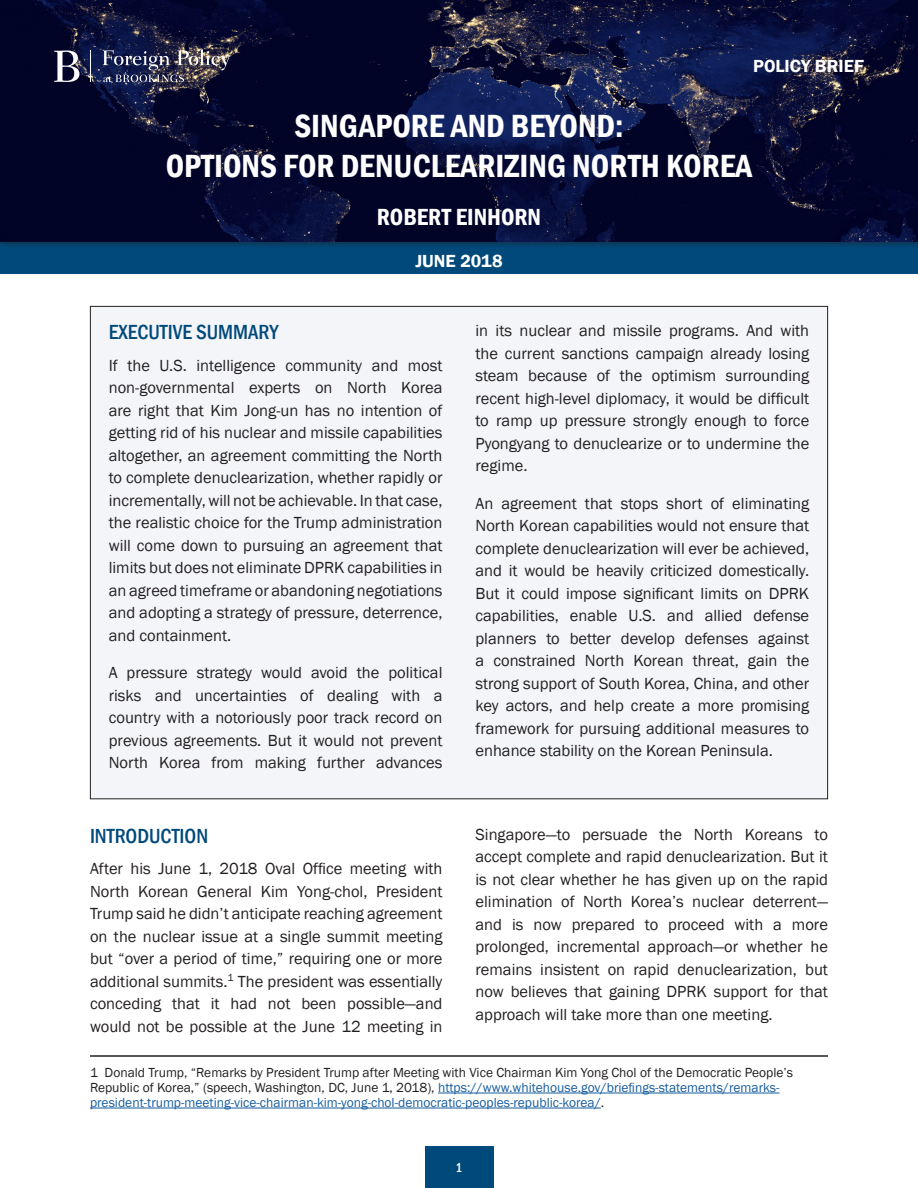
<style>
.page{position:relative;width:918px;height:1188px;background:#fff}
.page>*{position:absolute;margin:0;border:0;box-sizing:border-box;transform-origin:0 0}
.t1{font:600 condensed 33px "Franklin Gothic";color:#fff}
.t2{font:600 condensed 24px "Franklin Gothic";color:#fff}
.Heading{font:500 condensed 21px "Franklin Gothic";color:#00497b}
.t3{font:600 18px "Franklin Gothic";color:#fff}
.Running_Text{font:16.5px/22.5px "Franklin Gothic";color:#231f20;text-align:justify}
.Footnote{font:13.5px/15px "Franklin Gothic";color:#231f20}
.t4{font:500 condensed 13.5px "Franklin Gothic";color:#fff}
.s1{color:#175d9e}
</style>
<div class="page">
<div style="left:425px;top:1147px;width:68px;height:41px;background:#00497b"></div>
<div style="left:0;top:230px;width:918px;height:44px;background:#00497b"></div>
<div style="left:0;top:0;width:918px;height:249px;background:#231f20;opacity:.75"></div>
<img style="left:0;top:0;width:918px;height:242px">
<svg style="left:103px;top:49px;width:127px;height:33px;background:#4d4e65"></svg>
<hr style="left:90px;top:50px;width:1px;height:32px;background:#fff">
<svg style="left:54px;top:51px;width:25px;height:31px"></svg>
<div style="left:90px;top:306px;width:738px;height:493px;background:#f3f5f8"></div>
<hr style="left:90px;top:1055px;width:738px;height:2px;background:#231f20">
<hr style="left:438px;top:1093px;width:341px;height:1px;background:#175d9e">
<hr style="left:90px;top:1108px;width:511px;height:1px;background:#175d9e">
<p class="t3" style="left:753px;top:55px;width:112px">POLICY BRIEF</p>
<p class="t1" style="left:294px;top:104px;width:331px">SINGAPORE AND BEYOND:</p>
<p class="t1" style="left:166px;top:144px;width:588px">OPTIONS FOR DENUCLEARIZING NORTH KOREA</p>
<p class="t2" style="left:377px;top:201px;width:166px">ROBERT EINHORN</p>
<p class="t3" style="left:415px;top:250px;width:89px">JUNE 2018</p>
<p class="Heading" style="left:109px;top:319px;width:171px">EXECUTIVE SUMMARY</p>
<p class="Running_Text" style="left:109px;top:355px;width:335px">If the U.S. intelligence community and most non-governmental experts on North Korea are right that Kim Jong-un has no intention of getting rid of his nuclear and missile capabilities altogether, an agreement committing the North to complete denuclearization, whether rapidly or incrementally, will not be achievable. In that case, the realistic choice for the Trump administration will come down to pursuing an agreement that limits but does not eliminate DPRK capabilities in an agreed timeframe or abandoning negotiations and adopting a strategy of pressure, deterrence, and containment.</p>
<p class="Running_Text" style="left:109px;top:662px;width:335px">A pressure strategy would avoid the political risks and uncertainties of dealing with a country with a notoriously poor track record on previous agreements. But it would not prevent North Korea from making further advances</p>
<p class="Running_Text" style="left:476px;top:320px;width:335px">in its nuclear and missile programs. And with the current sanctions campaign already losing steam because of the optimism surrounding recent high-level diplomacy, it would be difficult to ramp up pressure strongly enough to force Pyongyang to denuclearize or to undermine the regime.</p>
<p class="Running_Text" style="left:476px;top:492px;width:335px">An agreement that stops short of eliminating North Korean capabilities would not ensure that complete denuclearization will ever be achieved, and it would be heavily criticized domestically.<br>But it could impose significant limits on DPRK capabilities, enable U.S. and allied defense planners to better develop defenses against a constrained North Korean threat, gain the strong support of South Korea, China, and other key actors, and help create a more promising framework for pursuing additional measures to enhance stability on the Korean Peninsula.</p>
<p class="Running_Text" style="left:476px;top:823px;width:354px">Singapore—to persuade the North Koreans to accept complete and rapid denuclearization. But it is not clear whether he has given up on the rapid elimination of North Korea’s nuclear deterrent— and is now prepared to proceed with a more prolonged, incremental approach—or whether he remains insistent on rapid denuclearization, but now believes that gaining DPRK support for that approach will take more than one meeting.</p>
<p class="Heading" style="left:90px;top:822px;width:120px">INTRODUCTION</p>
<p class="Running_Text" style="left:90px;top:858px;width:354px">After his June 1, 2018 Oval Office meeting with North Korean General Kim Yong-chol, President Trump said he didn’t anticipate reaching agreement on the nuclear issue at a single summit meeting but “over a period of time,” requiring one or more additional summits.<sup>1</sup> The president was essentially conceding that it had not been possible—and would not be possible at the June 12 meeting in</p>
<p class="Footnote" style="left:90px;top:1065px;width:705px">1 Donald Trump, “Remarks by President Trump after Meeting with Vice Chairman Kim Yong Chol of the Democratic People’s<br>Republic of Korea,” (speech, Washington, DC, June 1, 2018), <span class="s1">https://www.whitehouse.gov/briefings-statements/remarks&shy;president-trump-meeting-vice-chairman-kim-yong-chol-democratic-peoples-republic-korea/</span>.</p>
<p class="t4" style="left:456px;top:1158px;width:8px">1</p>
</div>
